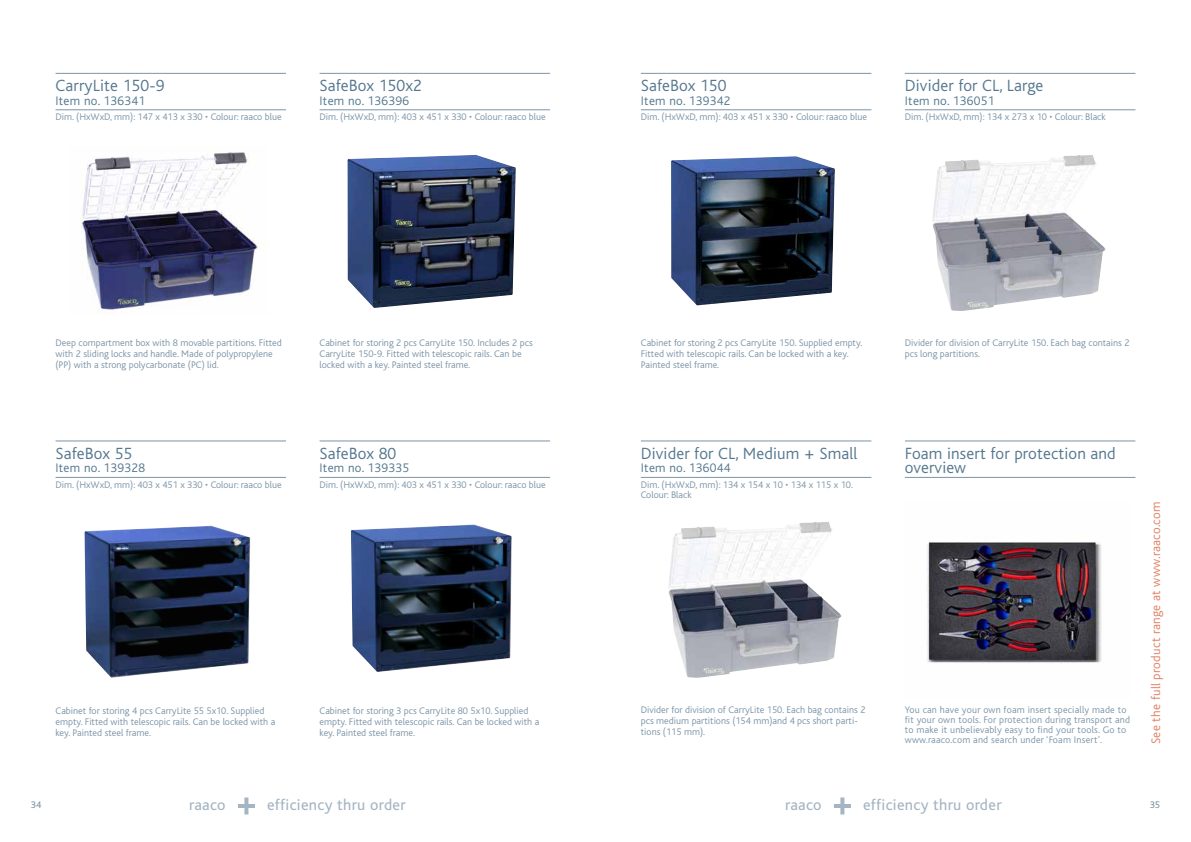
<style>
.page{position:relative;width:1191px;height:842px;background:#fff}
.page>*{position:absolute;margin:0;border:0;box-sizing:border-box;transform-origin:0 0}
.t1{font:300 17px/14px "Bliss";letter-spacing:.01em;color:#54778e}
.t2{font:16px "Bliss";letter-spacing:.02em;color:#a5b5c3}
.t3{font:300 13px "Bliss";letter-spacing:.02em;color:#54778e}
.t4{font:300 13px "Bliss";letter-spacing:.02em;color:#e17f63}
.t5{font:300 10px/11px "Bliss";color:#7b94a7}
.t6{font:300 10px/10px "Bliss";letter-spacing:.02em;color:#7b94a7}
.t7{font:10px "Bliss";color:#7b94a7}
</style>
<div class="page">
<hr style="left:834px;top:804px;width:17px;height:4px;background:#a5b5c3">
<svg style="left:840px;top:797px;width:4px;height:17px"></svg>
<hr style="left:238px;top:804px;width:17px;height:4px;background:#a5b5c3">
<svg style="left:244px;top:797px;width:4px;height:17px"></svg>
<hr style="left:319px;top:73px;width:231px;height:1px;background:#7b94a7">
<hr style="left:56px;top:73px;width:230px;height:1px;background:#7b94a7">
<hr style="left:56px;top:441px;width:230px;height:1px;background:#7b94a7">
<hr style="left:319px;top:110px;width:231px;height:1px;background:#7b94a7">
<hr style="left:56px;top:110px;width:230px;height:1px;background:#7b94a7">
<hr style="left:56px;top:477px;width:230px;height:1px;background:#7b94a7">
<hr style="left:641px;top:73px;width:230px;height:1px;background:#7b94a7">
<hr style="left:641px;top:110px;width:230px;height:1px;background:#7b94a7">
<hr style="left:319px;top:441px;width:231px;height:1px;background:#7b94a7">
<hr style="left:319px;top:477px;width:231px;height:1px;background:#7b94a7">
<hr style="left:905px;top:73px;width:230px;height:1px;background:#7b94a7">
<hr style="left:905px;top:110px;width:230px;height:1px;background:#7b94a7">
<hr style="left:905px;top:441px;width:230px;height:1px;background:#7b94a7">
<hr style="left:641px;top:441px;width:230px;height:1px;background:#7b94a7">
<hr style="left:905px;top:477px;width:230px;height:1px;background:#7b94a7">
<hr style="left:641px;top:477px;width:230px;height:1px;background:#7b94a7">
<img style="left:932px;top:155px;width:173px;height:156px">
<img style="left:671px;top:156px;width:164px;height:149px">
<img style="left:668px;top:522px;width:173px;height:156px">
<img style="left:926px;top:536px;width:176px;height:127px">
<img style="left:347px;top:155px;width:169px;height:153px">
<img style="left:80px;top:152px;width:178px;height:159px">
<img style="left:84px;top:526px;width:166px;height:152px">
<img style="left:351px;top:524px;width:161px;height:148px">
<h1 class="t1" style="left:56px;top:79px;width:110px">CarryLite 150-9</h1>
<h3 class="t3" style="left:56px;top:94px;width:91px">Item no. 136341</h3>
<p class="t5" style="left:56px;top:111px;width:228px">Dim. (HxWxD, mm): 147 x 413 x 330 • Colour: raaco blue</p>
<h1 class="t1" style="left:319px;top:79px;width:104px">SafeBox 150x2</h1>
<h3 class="t3" style="left:319px;top:94px;width:91px">Item no. 136396</h3>
<p class="t5" style="left:319px;top:111px;width:228px">Dim. (HxWxD, mm): 403 x 451 x 330 • Colour: raaco blue</p>
<h1 class="t1" style="left:641px;top:79px;width:87px">SafeBox 150</h1>
<h3 class="t3" style="left:641px;top:94px;width:91px">Item no. 139342</h3>
<p class="t5" style="left:641px;top:111px;width:228px">Dim. (HxWxD, mm): 403 x 451 x 330 • Colour: raaco blue</p>
<h1 class="t1" style="left:905px;top:79px;width:140px">Divider for CL, Large</h1>
<h3 class="t3" style="left:905px;top:94px;width:91px">Item no. 136051</h3>
<p class="t5" style="left:905px;top:111px;width:202px">Dim. (HxWxD, mm): 134 x 273 x 10 • Colour: Black</p>
<p class="t5" style="left:56px;top:337px;width:228px">Deep compartment box with 8 movable partitions. Fitted with 2 sliding locks and handle. Made of polypropylene (PP) with a strong polycarbonate (PC) lid.</p>
<p class="t5" style="left:319px;top:337px;width:215px">Cabinet for storing 2 pcs CarryLite 150. Includes 2 pcs<br>CarryLite 150-9. Fitted with telescopic rails. Can be locked with a key. Painted steel frame.</p>
<p class="t5" style="left:641px;top:337px;width:223px">Cabinet for storing 2 pcs CarryLite 150. Supplied empty.<br>Fitted with telescopic rails. Can be locked with a key.<br>Painted steel frame.</p>
<p class="t5" style="left:905px;top:337px;width:226px">Divider for division of CarryLite 150. Each bag contains 2 pcs long partitions.</p>
<h1 class="t1" style="left:56px;top:446px;width:78px">SafeBox 55</h1>
<h3 class="t3" style="left:56px;top:461px;width:91px">Item no. 139328</h3>
<p class="t5" style="left:56px;top:479px;width:228px">Dim. (HxWxD, mm): 403 x 451 x 330 • Colour: raaco blue</p>
<h1 class="t1" style="left:319px;top:446px;width:78px">SafeBox 80</h1>
<h3 class="t3" style="left:319px;top:461px;width:91px">Item no. 139335</h3>
<p class="t5" style="left:319px;top:479px;width:228px">Dim. (HxWxD, mm): 403 x 451 x 330 • Colour: raaco blue</p>
<p class="t5" style="left:56px;top:705px;width:221px">Cabinet for storing 4 pcs CarryLite 55 5x10. Supplied empty. Fitted with telescopic rails. Can be locked with a key. Painted steel frame.</p>
<p class="t5" style="left:319px;top:705px;width:221px">Cabinet for storing 3 pcs CarryLite 80 5x10. Supplied empty. Fitted with telescopic rails. Can be locked with a key. Painted steel frame.</p>
<h1 class="t1" style="left:641px;top:446px;width:218px">Divider for CL, Medium + Small</h1>
<h3 class="t3" style="left:641px;top:461px;width:91px">Item no. 136044</h3>
<p class="t5" style="left:641px;top:479px;width:214px;line-height:10px">Dim. (HxWxD, mm): 134 x 154 x 10 • 134 x 115 x 10.<br>Colour: Black</p>
<p class="t5" style="left:641px;top:704px;width:226px">Divider for division of CarryLite 150. Each bag contains 2 pcs medium partitions (154 mm)and 4 pcs short parti&shy;tions (115 mm).</p>
<h1 class="t1" style="left:905px;top:446px;width:212px">Foam insert for protection and overview</h1>
<p class="t6" style="left:905px;top:705px;width:227px">You can have your own foam insert specially made to fit your own tools. For protection during transport and to make it unbelievably easy to find your tools. Go to www.raaco.com and search under ‘Foam Insert’.</p>
<h3 class="t4" style="left:1149px;top:744px;width:244px;rotate:-90deg">See the full product range at www.raaco.com</h3>
<p class="t7" style="left:31px;top:799px;width:12px">34</p>
<h2 class="t2" style="left:189px;top:797px;width:38px">raaco</h2>
<h2 class="t2" style="left:267px;top:797px;width:140px">efficiency thru order</h2>
<h2 class="t2" style="left:785px;top:797px;width:38px">raaco</h2>
<h2 class="t2" style="left:863px;top:797px;width:140px">efficiency thru order</h2>
<p class="t7" style="left:1149px;top:799px;width:12px">35</p>
</div>
